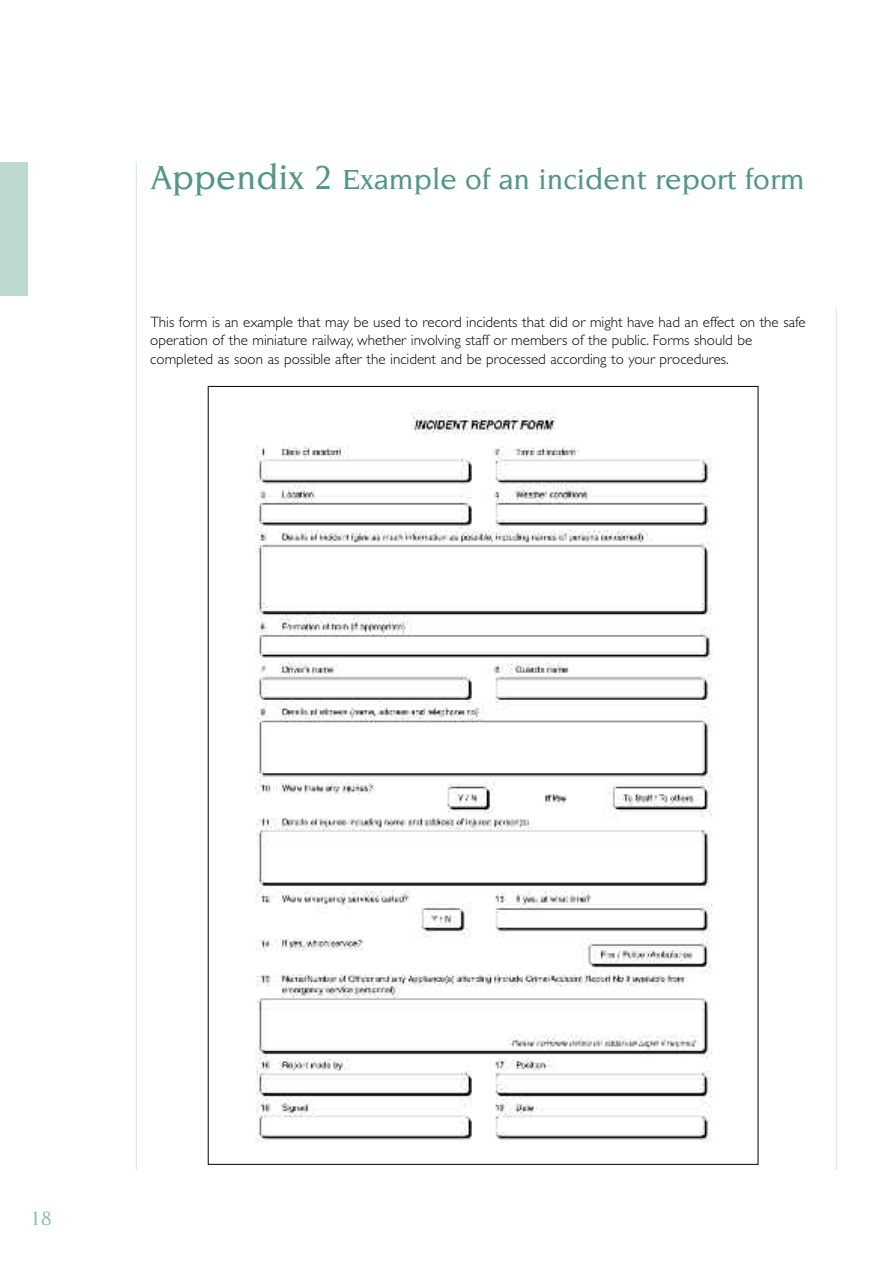
<style>
.page{position:relative;width:893px;height:1263px;background:#fff}
.page>*{position:absolute;margin:0;border:0;box-sizing:border-box;transform-origin:0 0}
.t1{font:500 30px "Novarese";color:#519786}
.t2{font:500 21px "Novarese";color:#92beb3}
.t3{font:300 15px/18.8px "Gill Sans";color:#000}
.s1{font-size:36px}
</style>
<div class="page">
<div style="left:0;top:162px;width:28px;height:133px;background:#bed8d2"></div>
<hr style="left:136px;top:162px;width:1px;height:1008px;background:#d4e5e1">
<hr style="left:836px;top:307px;width:1px;height:863px;background:#d4e5e1">
<img style="left:255px;top:410px;width:458px;height:732px">
<h1 class="t1" style="left:150px;top:167px;width:656px"><span class="s1">Appendix 2</span> Example of an incident report form</h1>
<p class="t3" style="left:150px;top:312px;width:657px">This form is an example that may be used to record incidents that did or might have had an effect on the safe operation of the miniature railway, whether involving staff or members of the public. Forms should be completed as soon as possible after the incident and be processed according to your procedures.</p>
<h2 class="t2" style="left:31px;top:1209px;width:22px">18</h2>
</div>
